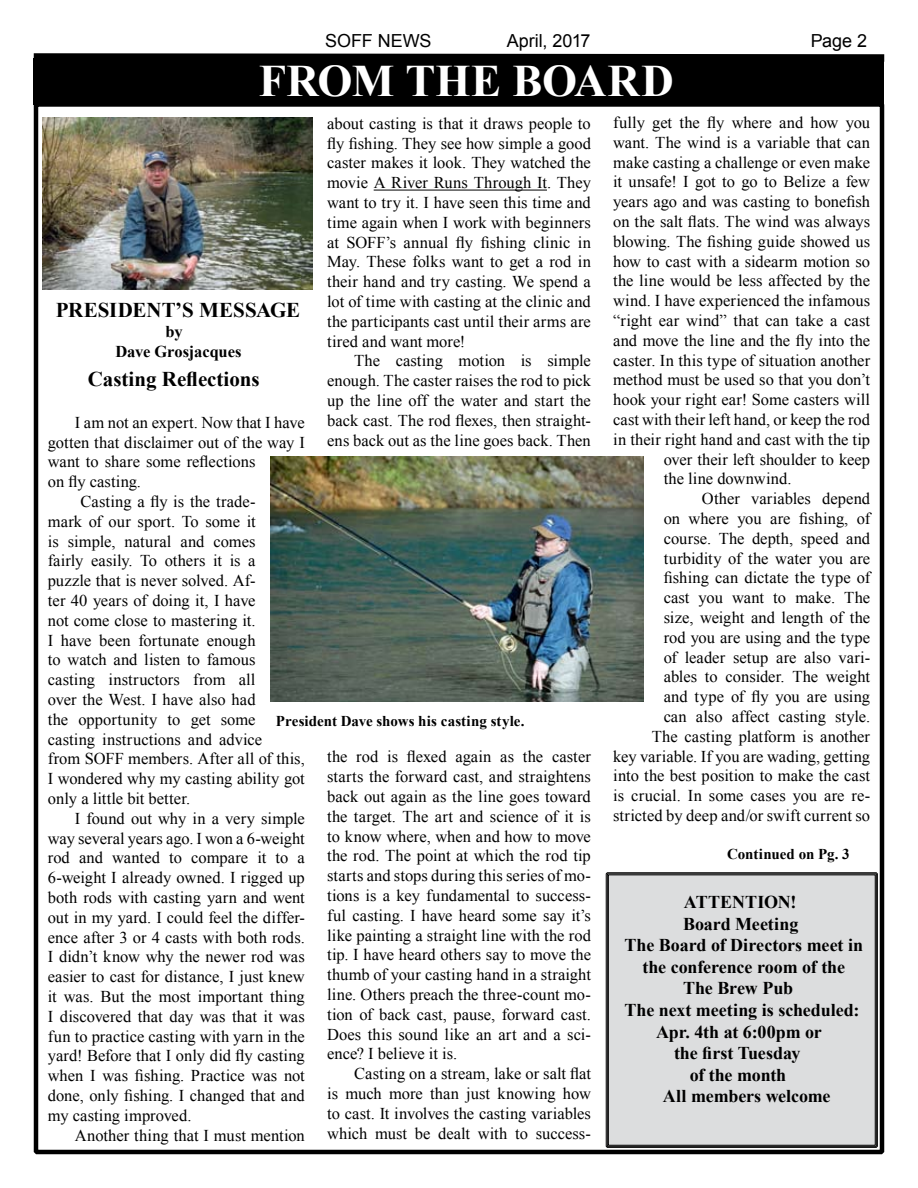
<style>
.page{position:relative;width:918px;height:1188px;background:#fff}
.page>*{position:absolute;margin:0;border:0;box-sizing:border-box;transform-origin:0 0}
.t1{font:700 45px "Times New Roman";letter-spacing:.005em;color:#fff}
.t2{font:700 21px "Times New Roman";color:#000}
.t3{font:700 18px "Times New Roman";letter-spacing:-.005em;color:#000}
.t4{font:18px "Arial";letter-spacing:-.005em;color:#000}
.t5{font:16.5px/19.8px "Times New Roman";color:#000;text-align:justify}
.t6{font:700 16.5px/19.8px "Times New Roman";letter-spacing:-.01em;color:#000;text-align:center}
.t7{font:700 15px "Times New Roman";color:#000}
</style>
<div class="page">
<svg style="left:33px;top:53px;width:852px;height:13px;background:#262626"></svg>
<div style="left:34px;top:58px;width:850px;height:47px;background:#000"></div>
<div style="left:34px;top:102px;width:850px;height:1052px;border:4px solid #000"></div>
<div style="left:605px;top:872px;width:273px;height:276px;background:#dcddde"></div>
<div style="left:608px;top:874px;width:268px;height:272px;border:1px solid #000"></div>
<img style="left:42px;top:117px;width:270px;height:173px">
<hr style="left:374px;top:190px;width:173px;height:1px;background:#000">
<img style="left:271px;top:456px;width:373px;height:246px">
<p class="t4" style="left:325px;top:29px;width:108px">SOFF NEWS</p>
<p class="t4" style="left:507px;top:29px;width:85px">April, 2017</p>
<p class="t4" style="left:811px;top:29px;width:58px">Page 2</p>
<h1 class="t1" style="left:259px;top:50px;width:417px">FROM THE BOARD</h1>
<p class="t5" style="left:327px;top:113px;width:265px">about casting is that it draws people to fly fishing. They see how simple a good caster makes it look. They watched the movie A River Runs Through It. They want to try it. I have seen this time and time again when I work with beginners at SOFF’s annual fly fishing clinic in May. These folks want to get a rod in their hand and try casting. We spend a lot of time with casting at the clinic and the participants cast until their arms are tired and want more!</p>
<p class="t5" style="left:327px;top:351px;width:265px;text-indent:27px">The casting motion is simple enough. The caster raises the rod to pick up the line off the water and start the back cast. The rod flexes, then straight&shy;ens back out as the line goes back. Then</p>
<p class="t2" style="left:56px;top:296px;width:246px">PRESIDENT’S MESSAGE</p>
<p class="t6" style="left:115px;top:321px;width:128px">by<br>Dave Grosjacques</p>
<p class="t2" style="left:88px;top:365px;width:174px">Casting Reflections</p>
<p class="t5" style="left:75px;top:412px;width:232px">I am not an expert. Now that I have</p>
<p class="t5" style="left:48px;top:432px;width:259px">gotten that disclaimer out of the way I</p>
<p class="t5" style="left:48px;top:452px;width:209px">want to share some reflections</p>
<p class="t5" style="left:48px;top:472px;width:95px">on fly casting.</p>
<p class="t5" style="left:81px;top:491px;width:177px">Casting a fly is the trade-</p>
<p class="t5" style="left:48px;top:511px;width:209px">mark of our sport. To some it</p>
<p class="t5" style="left:48px;top:531px;width:209px">is simple, natural and comes</p>
<p class="t5" style="left:48px;top:551px;width:209px">fairly easily. To others it is a</p>
<p class="t5" style="left:48px;top:571px;width:209px">puzzle that is never solved. Af-</p>
<p class="t5" style="left:48px;top:590px;width:209px">ter 40 years of doing it, I have</p>
<p class="t5" style="left:48px;top:610px;width:209px">not come close to mastering it.</p>
<p class="t5" style="left:48px;top:630px;width:209px">I have been fortunate enough</p>
<p class="t5" style="left:48px;top:650px;width:209px">to watch and listen to famous</p>
<p class="t5" style="left:48px;top:670px;width:209px">casting instructors from all</p>
<p class="t5" style="left:48px;top:689px;width:209px">over the West. I have also had</p>
<p class="t5" style="left:48px;top:709px;width:209px">the opportunity to get some</p>
<p class="t5" style="left:48px;top:729px;width:216px">casting instructions and advice</p>
<p class="t5" style="left:48px;top:749px;width:259px">from SOFF members. After all of this,</p>
<p class="t5" style="left:48px;top:769px;width:258px">I wondered why my casting ability got</p>
<p class="t5" style="left:48px;top:788px;width:144px">only a little bit better.</p>
<p class="t5" style="left:75px;top:808px;width:232px">I found out why in a very simple</p>
<p class="t5" style="left:48px;top:828px;width:259px">way several years ago. I won a 6-weight</p>
<p class="t5" style="left:48px;top:848px;width:259px">rod and wanted to compare it to a</p>
<p class="t5" style="left:48px;top:868px;width:258px">6-weight I already owned. I rigged up</p>
<p class="t5" style="left:48px;top:887px;width:259px">both rods with casting yarn and went</p>
<p class="t5" style="left:48px;top:907px;width:259px">out in my yard. I could feel the differ-</p>
<p class="t5" style="left:48px;top:927px;width:258px">ence after 3 or 4 casts with both rods.</p>
<p class="t5" style="left:48px;top:947px;width:258px">I didn’t know why the newer rod was</p>
<p class="t5" style="left:48px;top:967px;width:258px">easier to cast for distance, I just knew</p>
<p class="t5" style="left:48px;top:986px;width:258px">it was. But the most important thing</p>
<p class="t5" style="left:48px;top:1006px;width:259px">I discovered that day was that it was</p>
<p class="t5" style="left:48px;top:1026px;width:259px">fun to practice casting with yarn in the</p>
<p class="t5" style="left:48px;top:1046px;width:258px">yard! Before that I only did fly casting</p>
<p class="t5" style="left:48px;top:1066px;width:259px">when I was fishing. Practice was not</p>
<p class="t5" style="left:48px;top:1085px;width:259px">done, only fishing. I changed that and</p>
<p class="t5" style="left:48px;top:1105px;width:145px">my casting improved.</p>
<p class="t5" style="left:75px;top:1125px;width:231px">Another thing that I must mention</p>
<p class="t7" style="left:276px;top:711px;width:250px">President Dave shows his casting style.</p>
<p class="t5" style="left:327px;top:747px;width:265px">the rod is flexed again as the caster starts the forward cast, and straightens back out again as the line goes toward the target. The art and science of it is to know where, when and how to move the rod. The point at which the rod tip starts and stops during this series of mo&shy;tions is a key fundamental to success&shy;ful casting. I have heard some say it’s like painting a straight line with the rod tip. I have heard others say to move the thumb of your casting hand in a straight line. Others preach the three-count mo&shy;tion of back cast, pause, forward cast.<br>Does this sound like an art and a sci&shy;ence? I believe it is.</p>
<p class="t5" style="left:327px;top:1064px;width:265px;text-indent:27px">Casting on a stream, lake or salt flat is much more than just knowing how to cast. It involves the casting variables which must be dealt with to success-</p>
<p class="t5" style="left:613px;top:112px;width:259px">fully get the fly where and how you</p>
<p class="t5" style="left:613px;top:132px;width:259px">want. The wind is a variable that can</p>
<p class="t5" style="left:613px;top:152px;width:258px">make casting a challenge or even make</p>
<p class="t5" style="left:613px;top:172px;width:259px">it unsafe! I got to go to Belize a few</p>
<p class="t5" style="left:613px;top:192px;width:259px">years ago and was casting to bonefish</p>
<p class="t5" style="left:613px;top:211px;width:259px">on the salt flats. The wind was always</p>
<p class="t5" style="left:613px;top:231px;width:259px">blowing. The fishing guide showed us</p>
<p class="t5" style="left:613px;top:251px;width:259px">how to cast with a sidearm motion so</p>
<p class="t5" style="left:613px;top:271px;width:258px">the line would be less affected by the</p>
<p class="t5" style="left:613px;top:291px;width:259px">wind. I have experienced the infamous</p>
<p class="t5" style="left:613px;top:310px;width:258px">“right ear wind” that can take a cast</p>
<p class="t5" style="left:613px;top:330px;width:259px">and move the line and the fly into the</p>
<p class="t5" style="left:613px;top:350px;width:259px">caster. In this type of situation another</p>
<p class="t5" style="left:613px;top:370px;width:259px">method must be used so that you don’t</p>
<p class="t5" style="left:613px;top:390px;width:259px">hook your right ear! Some casters will</p>
<p class="t5" style="left:613px;top:409px;width:258px">cast with their left hand, or keep the rod</p>
<p class="t5" style="left:613px;top:429px;width:258px">in their right hand and cast with the tip</p>
<p class="t5" style="left:664px;top:449px;width:208px">over their left shoulder to keep</p>
<p class="t5" style="left:664px;top:469px;width:129px">the line downwind.</p>
<p class="t5" style="left:702px;top:489px;width:170px">Other variables depend</p>
<p class="t5" style="left:664px;top:508px;width:208px">on where you are fishing, of</p>
<p class="t5" style="left:664px;top:528px;width:208px">course. The depth, speed and</p>
<p class="t5" style="left:664px;top:548px;width:208px">turbidity of the water you are</p>
<p class="t5" style="left:664px;top:568px;width:208px">fishing can dictate the type of</p>
<p class="t5" style="left:664px;top:588px;width:208px">cast you want to make. The</p>
<p class="t5" style="left:664px;top:607px;width:208px">size, weight and length of the</p>
<p class="t5" style="left:664px;top:627px;width:208px">rod you are using and the type</p>
<p class="t5" style="left:664px;top:647px;width:208px">of leader setup are also vari-</p>
<p class="t5" style="left:664px;top:667px;width:208px">ables to consider. The weight</p>
<p class="t5" style="left:664px;top:687px;width:208px">and type of fly you are using</p>
<p class="t5" style="left:664px;top:706px;width:208px">can also affect casting style.</p>
<p class="t5" style="left:652px;top:726px;width:220px">The casting platform is another</p>
<p class="t5" style="left:613px;top:746px;width:258px">key variable. If you are wading, getting</p>
<p class="t5" style="left:613px;top:766px;width:258px">into the best position to make the cast</p>
<p class="t5" style="left:613px;top:786px;width:259px">is crucial. In some cases you are re-</p>
<p class="t5" style="left:613px;top:805px;width:259px">stricted by deep and/or swift current so</p>
<p class="t7" style="left:727px;top:843px;width:124px">Continued on Pg. 3</p>
<p class="t3" style="left:684px;top:890px;width:114px">ATTENTION!</p>
<p class="t3" style="left:683px;top:911px;width:117px">Board Meeting</p>
<p class="t3" style="left:625px;top:933px;width:240px">The Board of Directors meet in</p>
<p class="t3" style="left:643px;top:954px;width:204px">the conference room of the</p>
<p class="t3" style="left:683px;top:976px;width:112px">The Brew Pub</p>
<p class="t3" style="left:625px;top:998px;width:236px">The next meeting is scheduled:</p>
<p class="t3" style="left:656px;top:1019px;width:167px">Apr. 4th at 6:00pm or</p>
<p class="t3" style="left:674px;top:1041px;width:128px">the first Tuesday</p>
<p class="t3" style="left:690px;top:1062px;width:98px">of the month</p>
<p class="t3" style="left:663px;top:1084px;width:169px">All members welcome</p>
</div>
